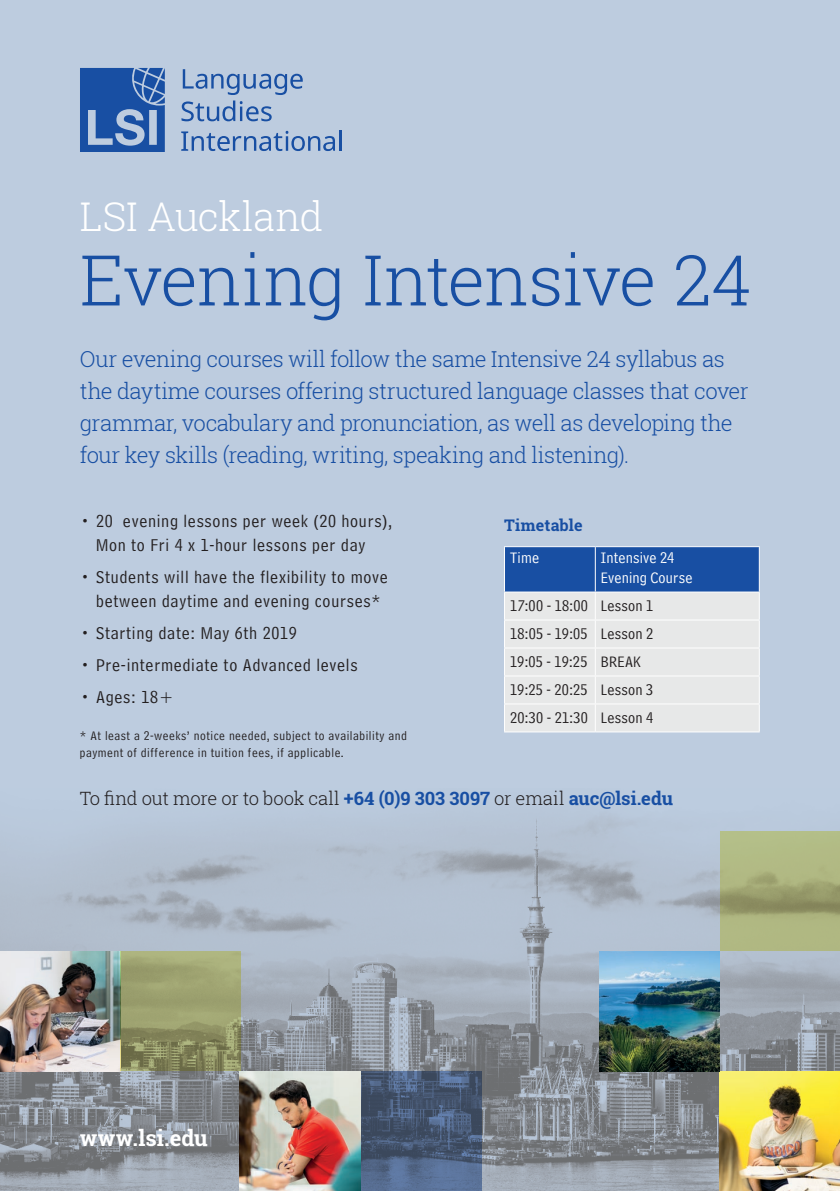
<style>
.page{position:relative;width:840px;height:1191px;background:#fff}
.page>*{position:absolute;margin:0;border:0;box-sizing:border-box;transform-origin:0 0}
.URL{font:300 70px "Roboto Slab";letter-spacing:-.015em;color:#184fa3}
.URL-2{font:300 39.6px "Roboto Slab";letter-spacing:-.015em;color:#fff}
.COURSE_NAME_HEADER{font:300 22px/32px "Roboto Slab";letter-spacing:-.025em;color:#184fa3}
.BODY_COPY{font:700 22px "Roboto Slab";color:#fff}
.COURSE_NAME_HEADER-2{font:300 18.4px "Roboto Slab";letter-spacing:-.015em;color:#231f20}
.QUOTE_NAME{font:18px/24px "Bell Centennial Std Address";letter-spacing:.04em;color:#231f20;text-align:center}
.JUNIOR_TABLE_COPY_PU{font:16px "Bell Centennial Std Address";letter-spacing:.015em;color:#231f20}
.JUNIOR_TABLE_COPY_WH{font:16px/20px "Bell Centennial Std Address";letter-spacing:.01em;color:#fff}
.BODY_COPY_HEADER_-_R{font:700 16px "Roboto Slab";letter-spacing:.01em;color:#184fa3}
.QUOTE_NAME-2{font:13px/17px "Bell Centennial Std Address";letter-spacing:.04em;color:#231f20}
.s1{font-weight:700;color:#184fa3}
</style>
<div class="page">
<div style="left:0;top:0;width:839px;height:1191px;background:#bdccdf"></div>
<img style="left:0;top:702px;width:839px;height:489px">
<svg style="left:80px;top:68px;width:85px;height:84px"></svg>
<svg style="left:181px;top:69px;width:121px;height:52px"></svg>
<svg style="left:181px;top:131px;width:154px;height:20px"></svg>
<hr style="left:339px;top:130px;width:2px;height:21px;background:#184fa3">
<svg style="left:504px;top:546px;width:255px;height:186px;background:#b6c4d8"></svg>
<hr style="left:595px;top:731px;width:164px;height:1px;background:#fff">
<img style="left:240px;top:1071px;width:120px;height:120px">
<img style="left:719px;top:1071px;width:120px;height:120px">
<img style="left:0;top:951px;width:120px;height:120px">
<svg style="left:120px;top:951px;width:120px;height:120px;background:#969a6a"></svg>
<svg style="left:361px;top:1071px;width:120px;height:120px;background:#4a5d7a"></svg>
<svg style="left:719px;top:831px;width:120px;height:120px;background:#a9b07e"></svg>
<img style="left:599px;top:951px;width:120px;height:120px">
<p class="URL-2" style="left:80px;top:189px;width:245px">LSI Auckland</p>
<p class="URL" style="left:80px;top:232px;width:672px">Evening Intensive 24</p>
<p class="COURSE_NAME_HEADER" style="left:80px;top:343px;width:669px">Our evening courses will follow the same Intensive 24 syllabus as the daytime courses offering structured language classes that cover grammar, vocabulary and pronunciation, as well as developing the four key skills (reading, writing, speaking and listening).</p>
<p class="QUOTE_NAME" style="left:80px;top:509px;width:313px">• 20 evening lessons per week (20 hours),<br>Mon to Fri 4 x 1-hour lessons per day</p>
<p class="QUOTE_NAME" style="left:80px;top:565px;width:309px">• Students will have the flexibility to move between daytime and evening courses*</p>
<p class="QUOTE_NAME" style="left:80px;top:621px;width:218px">• Starting date: May 6th 2019</p>
<p class="QUOTE_NAME" style="left:80px;top:653px;width:279px">• Pre-intermediate to Advanced levels</p>
<p class="QUOTE_NAME" style="left:80px;top:685px;width:95px">• Ages: 18+</p>
<p class="QUOTE_NAME-2" style="left:80px;top:727px;width:328px">* At least a 2-weeks’ notice needed, subject to availability and payment of difference in tuition fees, if applicable.</p>
<p class="BODY_COPY_HEADER_-_R" style="left:504px;top:514px;width:80px">Timetable</p>
<p class="JUNIOR_TABLE_COPY_WH" style="left:510px;top:548px;width:30px">Time</p>
<p class="JUNIOR_TABLE_COPY_WH" style="left:600px;top:548px;width:93px">Intensive 24<br>Evening Course</p>
<p class="JUNIOR_TABLE_COPY_PU" style="left:510px;top:597px;width:79px">17:00 - 18:00</p>
<p class="JUNIOR_TABLE_COPY_PU" style="left:600px;top:597px;width:54px">Lesson 1</p>
<p class="JUNIOR_TABLE_COPY_PU" style="left:510px;top:625px;width:79px">18:05 - 19:05</p>
<p class="JUNIOR_TABLE_COPY_PU" style="left:600px;top:625px;width:54px">Lesson 2</p>
<p class="JUNIOR_TABLE_COPY_PU" style="left:510px;top:653px;width:79px">19:05 - 19:25</p>
<p class="JUNIOR_TABLE_COPY_PU" style="left:600px;top:653px;width:41px">BREAK</p>
<p class="JUNIOR_TABLE_COPY_PU" style="left:510px;top:681px;width:79px">19:25 - 20:25</p>
<p class="JUNIOR_TABLE_COPY_PU" style="left:600px;top:681px;width:54px">Lesson 3</p>
<p class="JUNIOR_TABLE_COPY_PU" style="left:510px;top:709px;width:79px">20:30 - 21:30</p>
<p class="JUNIOR_TABLE_COPY_PU" style="left:600px;top:709px;width:54px">Lesson 4</p>
<p class="COURSE_NAME_HEADER-2" style="left:80px;top:785px;width:594px">To find out more or to book call <span class="s1">+64 (0)9 303 3097</span> or email <span class="s1">auc@lsi.edu</span></p>
<p class="BODY_COPY" style="left:80px;top:1123px;width:129px">www.lsi.edu</p>
</div>
